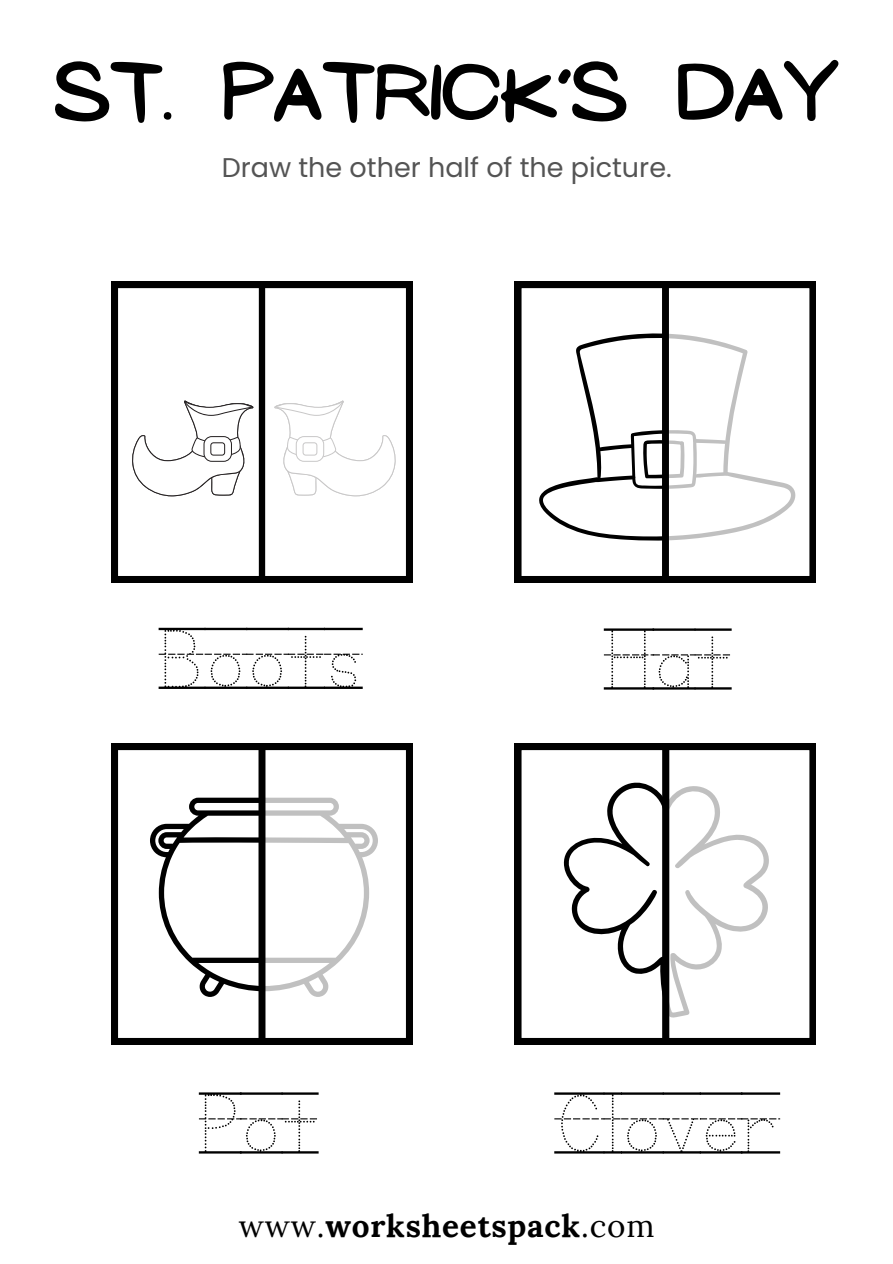
<style>
.page{position:relative;width:893px;height:1264px;background:#fff}
.page>*{position:absolute;margin:0;border:0;box-sizing:border-box;transform-origin:0 0}
.t1{font:96px "KG Primary Dots Lined";color:#000}
.t2{font:72px "NF Ananias Bold";color:#000}
.t3{font:700 31.5px "Lora";letter-spacing:.025em;color:#000}
.t4{font:27px "Poppins";color:#545454}
.s1{font-weight:400}
</style>
<div class="page">
<svg style="left:111px;top:281px;width:301px;height:301px"></svg>
<div style="left:259px;top:281px;width:6px;height:301px;background:#000"></div>
<svg style="left:514px;top:281px;width:301px;height:301px"></svg>
<div style="left:662px;top:281px;width:6px;height:301px;background:#000"></div>
<svg style="left:111px;top:743px;width:301px;height:301px"></svg>
<svg style="left:514px;top:743px;width:301px;height:301px"></svg>
<div style="left:258px;top:743px;width:7px;height:301px;background:#000"></div>
<div style="left:662px;top:743px;width:7px;height:301px;background:#000"></div>
<svg style="left:538px;top:333px;width:258px;height:208px"></svg>
<svg style="left:150px;top:797px;width:228px;height:199px"></svg>
<svg style="left:562px;top:777px;width:208px;height:241px"></svg>
<svg style="left:274px;top:400px;width:124px;height:96px"></svg>
<svg style="left:130px;top:400px;width:123px;height:96px"></svg>
<h2 class="t2" style="left:54px;top:52px;width:786px">ST. PATRICK’S DAY</h2>
<p class="t4" style="left:222px;top:149px;width:451px">Draw the other half of the picture.</p>
<h1 class="t1" style="left:159px;top:613px;width:205px">BOOTS</h1>
<h1 class="t1" style="left:604px;top:613px;width:128px">HAT</h1>
<h1 class="t1" style="left:199px;top:1077px;width:120px">POT</h1>
<h1 class="t1" style="left:554px;top:1077px;width:226px">CLOVER</h1>
<p class="t3" style="left:239px;top:1204px;width:417px"><span class="s1">www.</span>worksheetspack<span class="s1">.com</span></p>
</div>
